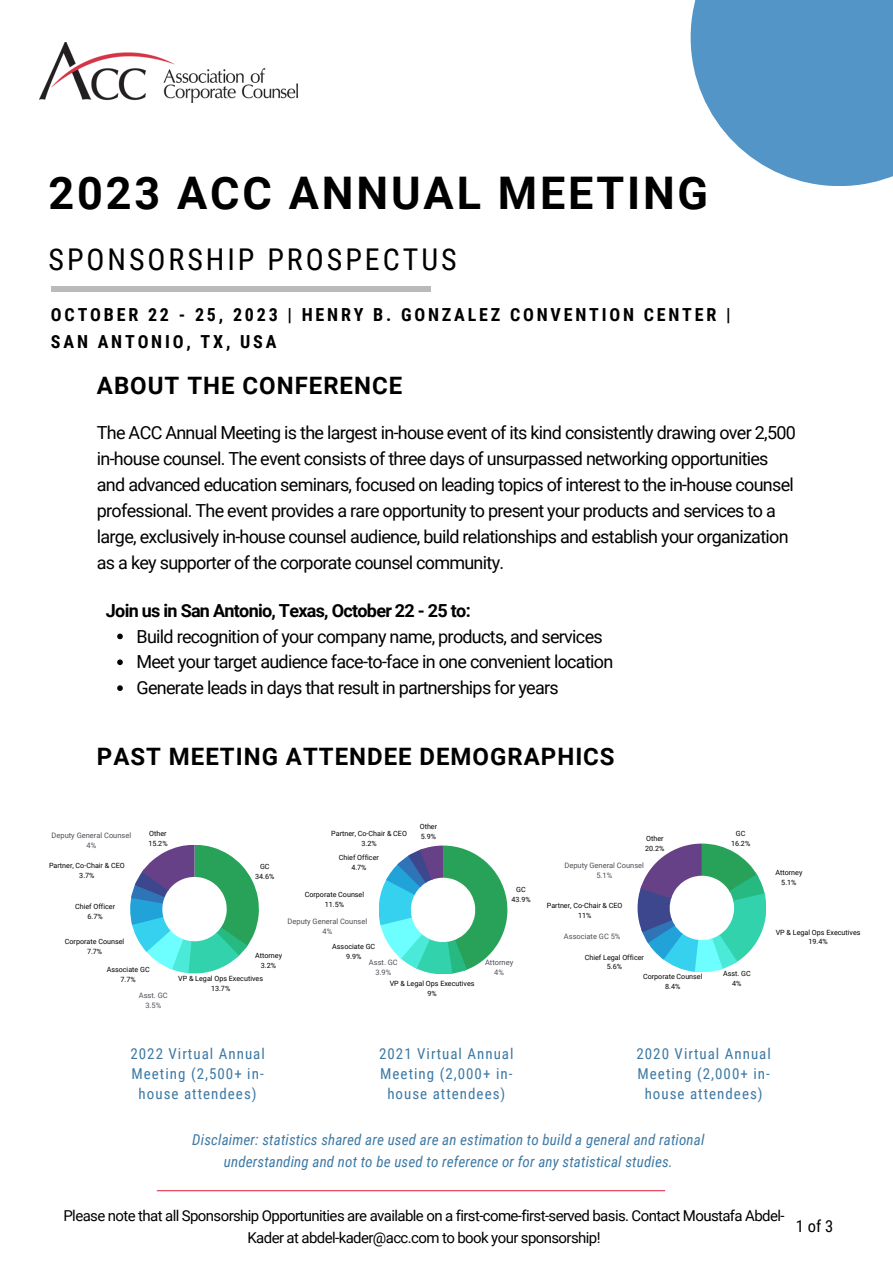
<style>
.page{position:relative;width:893px;height:1264px;background:#fff}
.page>*{position:absolute;margin:0;border:0;box-sizing:border-box;transform-origin:0 0}
.t1{font:700 45px "Roboto";letter-spacing:.065em;color:#000}
.t2{font:30px "Roboto Condensed";letter-spacing:.1em;color:#000}
.t3{font:700 24px "Roboto";letter-spacing:.04em;color:#000}
.t4{font:18px/25.8px "Roboto";letter-spacing:-.04em;color:#000}
.t5{font:700 18px/27px "Roboto Condensed";letter-spacing:.155em;color:#000}
.t6{font:700 18px "Roboto";letter-spacing:-.04em;color:#000}
.t7{font:16.5px "Roboto Condensed";color:#000}
.t8{font:15px/21.3px "Roboto";letter-spacing:-.04em;color:#000;text-align:center}
.t9{font:15px/20.2px "Roboto Condensed";letter-spacing:.07em;color:#3d79a4;text-align:center}
.t10{font:italic 15px/22.5px "Roboto Condensed";letter-spacing:.01em;color:#3d79a4;text-align:center}
.t11{font:7.5px/10.1px "Roboto";color:#504d55;text-align:center}
.t12{font:7.2px/9.9px "Roboto";color:#000;text-align:center}
</style>
<div class="page">
<div style="left:51px;top:287px;width:379px;height:5px;background:#b9bbbb"></div>
<img style="left:39px;top:43px;width:259px;height:59px">
<svg style="left:637px;top:843px;width:129px;height:129px"></svg>
<svg style="left:379px;top:845px;width:128px;height:129px"></svg>
<svg style="left:130px;top:845px;width:129px;height:128px"></svg>
<hr style="left:157px;top:1190px;width:508px;height:1px;background:#e03449">
<div style="left:690px;top:0;width:202px;height:186px;background:#5395c6"></div>
<svg style="left:117px;top:633px;width:6px;height:6px"></svg>
<svg style="left:117px;top:659px;width:6px;height:6px"></svg>
<svg style="left:117px;top:685px;width:6px;height:6px"></svg>
<h1 class="t1" style="left:48px;top:167px;width:661px">2023 ACC ANNUAL MEETING</h1>
<h2 class="t2" style="left:48px;top:242px;width:409px">SPONSORSHIP PROSPECTUS</h2>
<p class="t5" style="left:51px;top:301px;width:681px">OCTOBER 22 - 25, 2023 | HENRY B. GONZALEZ CONVENTION CENTER |<br>SAN ANTONIO, TX, USA</p>
<h3 class="t3" style="left:97px;top:372px;width:307px">ABOUT THE CONFERENCE</h3>
<p class="t4" style="left:97px;top:420px;width:700px">The ACC Annual Meeting is the largest in-house event of its kind consistently drawing over 2,500 in-house counsel. The event consists of three days of unsurpassed networking opportunities and advanced education seminars, focused on leading topics of interest to the in-house counsel professional. The event provides a rare opportunity to present your products and services to a large, exclusively in-house counsel audience, build relationships and establish your organization as a key supporter of the corporate counsel community.</p>
<p class="t6" style="left:106px;top:600px;width:366px">Join us in San Antonio, Texas, October 22 - 25 to:</p>
<p class="t4" style="left:136px;top:623px;width:478px">Build recognition of your company name, products, and services<br>Meet your target audience face-to-face in one convenient location<br>Generate leads in days that result in partnerships for years</p>
<h3 class="t3" style="left:97px;top:742px;width:519px">PAST MEETING ATTENDEE DEMOGRAPHICS</h3>
<p class="t11" style="left:52px;top:830px;width:81px">Deputy General Counsel<br>4%</p>
<p class="t12" style="left:148px;top:828px;width:21px;text-align:left">Other<br>15.2%</p>
<p class="t12" style="left:331px;top:828px;width:77px">Partner, Co-Chair &amp; CEO<br>3.2%</p>
<p class="t12" style="left:420px;top:821px;width:19px;text-align:left">Other<br>5.9%</p>
<p class="t12" style="left:645px;top:833px;width:21px;text-align:left">Other<br>20.2%</p>
<p class="t12" style="left:731px;top:828px;width:21px">GC<br>16.2%</p>
<p class="t12" style="left:49px;top:860px;width:77px">Partner, Co-Chair &amp; CEO<br>3.7%</p>
<p class="t12" style="left:255px;top:862px;width:21px">GC<br>34.6%</p>
<p class="t12" style="left:339px;top:852px;width:42px">Chief Officer<br>4.7%</p>
<p class="t11" style="left:564px;top:860px;width:81px">Deputy General Counsel<br>5.1%</p>
<p class="t12" style="left:75px;top:901px;width:42px">Chief Officer<br>6.7%</p>
<p class="t12" style="left:65px;top:936px;width:61px">Corporate Counsel<br>7.7%</p>
<p class="t12" style="left:107px;top:964px;width:45px">Associate GC<br>7.7%</p>
<p class="t11" style="left:139px;top:990px;width:30px">Asst. GC<br>3.5%</p>
<p class="t12" style="left:305px;top:890px;width:61px">Corporate Counsel<br>11.5%</p>
<p class="t12" style="left:332px;top:941px;width:45px">Associate GC<br>9.9%</p>
<p class="t11" style="left:287px;top:916px;width:81px">Deputy General Counsel<br>4%</p>
<p class="t12" style="left:255px;top:950px;width:29px">Attorney<br>3.2%</p>
<p class="t11" style="left:369px;top:957px;width:30px">Asst. GC<br>3.9%</p>
<p class="t12" style="left:178px;top:973px;width:86px">VP &amp; Legal Ops Executives<br>13.7%</p>
<p class="t12" style="left:389px;top:978px;width:86px">VP &amp; Legal Ops Executives<br>9%</p>
<p class="t12" style="left:511px;top:884px;width:21px">GC<br>43.9%</p>
<p class="t11" style="left:485px;top:957px;width:30px">Attorney<br>4%</p>
<p class="t12" style="left:546px;top:901px;width:77px">Partner, Co-Chair &amp; CEO<br>11%</p>
<p class="t11" style="left:564px;top:931px;width:58px">Associate GC 5%</p>
<p class="t12" style="left:584px;top:952px;width:61px">Chief Legal Officer<br>5.6%</p>
<p class="t12" style="left:643px;top:971px;width:61px">Corporate Counsel<br>8.4%</p>
<p class="t12" style="left:723px;top:969px;width:29px">Asst. GC<br>4%</p>
<p class="t12" style="left:775px;top:867px;width:29px">Attorney<br>5.1%</p>
<p class="t12" style="left:775px;top:927px;width:86px">VP &amp; Legal Ops Executives<br>19.4%</p>
<p class="t9" style="left:130px;top:1043px;width:136px">2022 Virtual Annual<br>Meeting (2,500+ in&shy;house attendees)</p>
<p class="t9" style="left:379px;top:1043px;width:136px">2021 Virtual Annual<br>Meeting (2,000+ in&shy;house attendees)</p>
<p class="t9" style="left:636px;top:1043px;width:136px">2020 Virtual Annual<br>Meeting (2,000+ in&shy;house attendees)</p>
<p class="t10" style="left:192px;top:1128px;width:513px">Disclaimer: statistics shared are used are an estimation to build a general and rational understanding and not to be used to reference or for any statistical studies.</p>
<p class="t8" style="left:63px;top:1205px;width:722px">Please note that all Sponsorship Opportunities are available on a first-come-first-served basis. Contact Moustafa Abdel-<br>Kader at abdel-kader@acc.com to book your sponsorship!</p>
<p class="t7" style="left:795px;top:1216px;width:39px">1of3</p>
</div>
